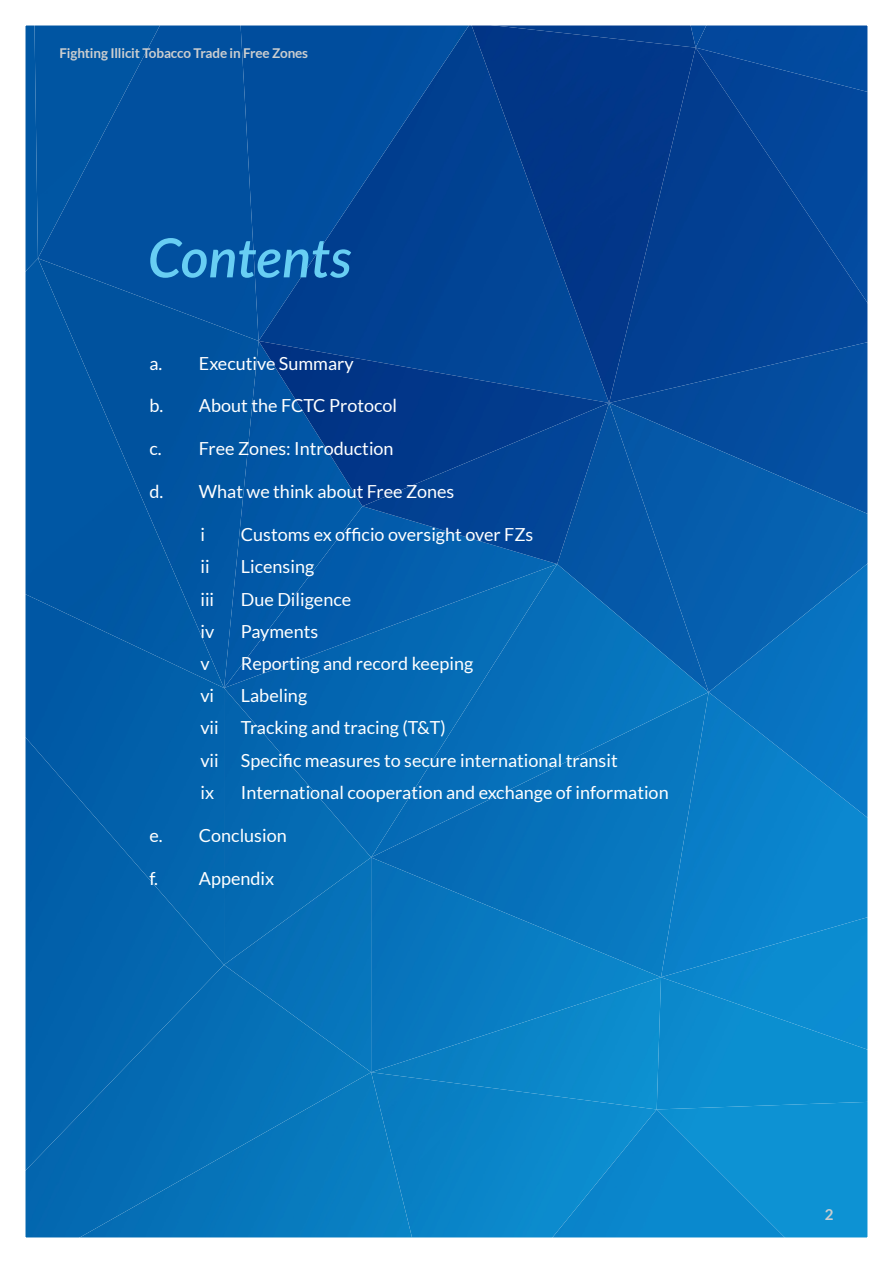
<style>
.page{position:relative;width:893px;height:1263px;background:#fff}
.page>*{position:absolute;margin:0;border:0;box-sizing:border-box;transform-origin:0 0}
.t1{font:italic 600 54px "Lato";letter-spacing:-.005em;color:#68cef3}
.t2{font:18px/32.2px "Lato";color:#fff}
.t3{font:700 15px "Lato";color:#cccecf}
.t4{font:700 13.5px "Lato";letter-spacing:-.01em;color:#cccecf}
</style>
<div class="page">
<div style="left:810px;top:1109px;width:56px;height:127px;background:#0d92d3"></div>
<div style="left:661px;top:1058px;width:205px;height:51px;background:#0b8fd0"></div>
<div style="left:696px;top:98px;width:170px;height:239px;background:#024396"></div>
<img style="left:696px;top:337px;width:170px;height:66px">
<img style="left:709px;top:403px;width:157px;height:140px">
<img style="left:471px;top:48px;width:225px;height:355px">
<img style="left:259px;top:27px;width:212px;height:314px">
<img style="left:224px;top:857px;width:437px;height:215px">
<div style="left:27px;top:688px;width:197px;height:20px;background:#015ca7"></div>
<img style="left:27px;top:708px;width:197px;height:489px">
<img style="left:35px;top:1072px;width:336px;height:164px">
<img style="left:371px;top:1072px;width:286px;height:164px">
<div style="left:532px;top:1109px;width:278px;height:127px;background:#0c8bce"></div>
<div style="left:38px;top:27px;width:221px;height:231px;background:#01509f"></div>
<img style="left:27px;top:27px;width:11px;height:231px">
<div style="left:224px;top:258px;width:35px;height:83px;background:#00509f"></div>
<div style="left:27px;top:258px;width:197px;height:430px;background:#0056a3"></div>
<div style="left:661px;top:977px;width:205px;height:81px;background:#0c8cd0"></div>
<div style="left:661px;top:838px;width:205px;height:139px;background:#0b85ce"></div>
<img style="left:709px;top:543px;width:157px;height:295px">
<img style="left:609px;top:403px;width:100px;height:161px">
<img style="left:557px;top:564px;width:152px;height:293px">
<div style="left:224px;top:688px;width:333px;height:169px;background:#056bb4"></div>
<img style="left:696px;top:27px;width:170px;height:71px">
<div style="left:471px;top:27px;width:214px;height:21px;background:#013789"></div>
<img style="left:685px;top:27px;width:33px;height:21px">
<div style="left:224px;top:341px;width:35px;height:165px;background:#0155a1"></div>
<img style="left:224px;top:506px;width:333px;height:182px">
<img style="left:259px;top:341px;width:350px;height:165px">
<img style="left:362px;top:403px;width:247px;height:161px">
<p class="t4" style="left:60px;top:45px;width:250px">Fighting Illicit Tobacco Trade in Free Zones</p>
<h1 class="t1" style="left:148px;top:219px;width:206px">Contents</h1>
<p class="t2" style="left:149px;top:347px;width:206px">a. Executive Summary</p>
<p class="t2" style="left:149px;top:390px;width:249px">b. About the FCTC Protocol</p>
<p class="t2" style="left:149px;top:432px;width:246px">c. Free Zones: Introduction</p>
<p class="t2" style="left:149px;top:475px;width:306px">d. What we think about Free Zones</p>
<p class="t2" style="left:200px;top:518px;width:6px">i</p>
<p class="t2" style="left:241px;top:518px;width:294px">Customs ex officio oversight over FZs</p>
<p class="t2" style="left:200px;top:550px;width:11px">ii</p>
<p class="t2" style="left:241px;top:550px;width:75px">Licensing</p>
<p class="t2" style="left:200px;top:583px;width:15px">iii</p>
<p class="t2" style="left:241px;top:583px;width:112px">Due Diligence</p>
<p class="t2" style="left:200px;top:615px;width:15px">iv</p>
<p class="t2" style="left:241px;top:615px;width:79px">Payments</p>
<p class="t2" style="left:200px;top:647px;width:11px">v</p>
<p class="t2" style="left:241px;top:647px;width:234px">Reporting and record keeping</p>
<p class="t2" style="left:200px;top:679px;width:15px">vi</p>
<p class="t2" style="left:200px;top:679px;width:419px;text-indent:40px">Labeling<br>vii Tracking and tracing (T&amp;T)<br>vii Specific measures to secure international transit ix</p>
<p class="t2" style="left:241px;top:776px;width:429px">International cooperation and exchange of information</p>
<p class="t2" style="left:149px;top:819px;width:139px">e. Conclusion</p>
<p class="t2" style="left:149px;top:862px;width:126px">f. Appendix</p>
<p class="t3" style="left:825px;top:1206px;width:10px">2</p>
</div>
